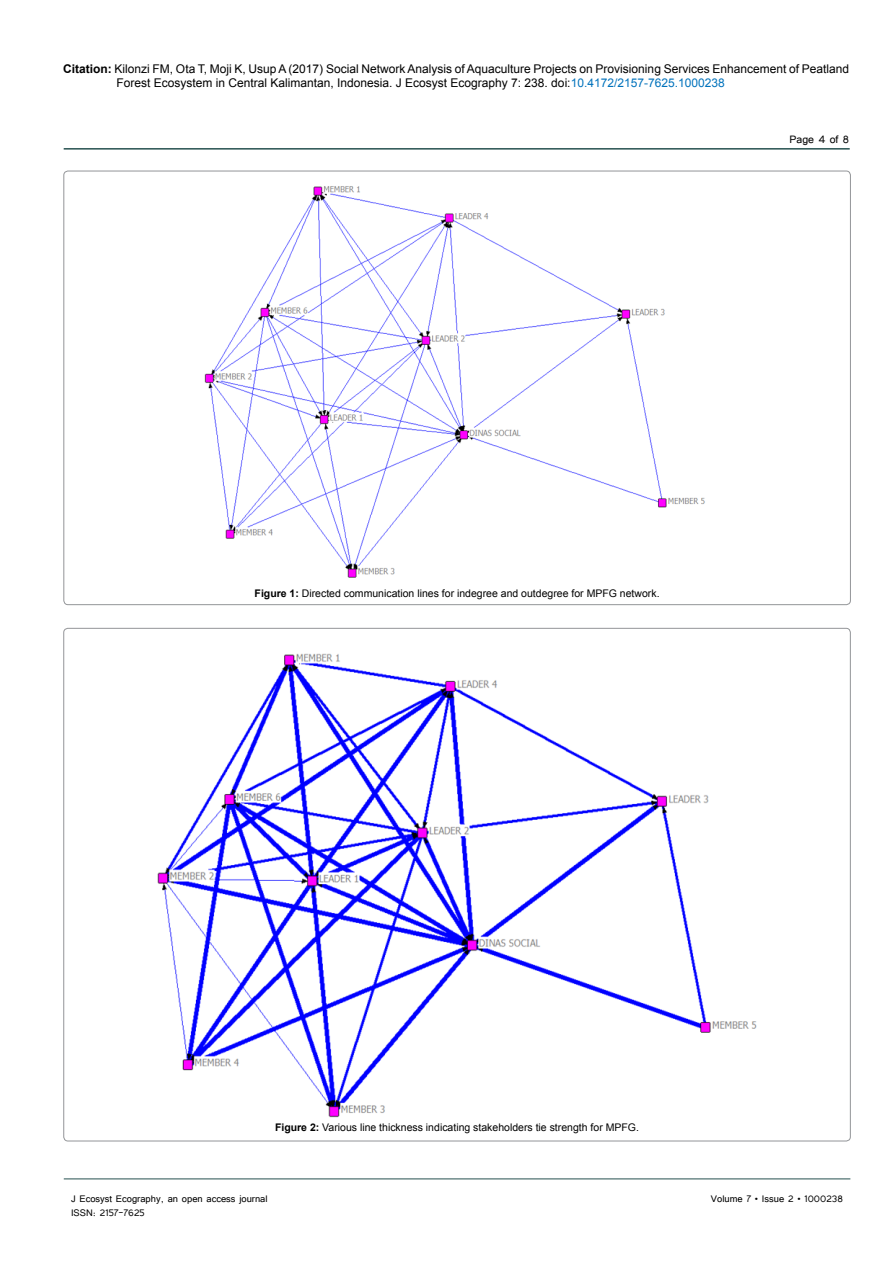
<style>
.page{position:relative;width:893px;height:1263px;background:#fff}
.page>*{position:absolute;margin:0;border:0;box-sizing:border-box;transform-origin:0 0}
.t1{font:13.5px "Tunga";color:#000}
.t2{font:12px/14.4px "Arial";color:#000}
.t3{font:12px "Tunga";color:#000}
.t4{font:10.5px "Arial";color:#000}
.s1{font-weight:700}
.s2{color:#0072bc}
</style>
<div class="page">
<hr style="left:64px;top:148px;width:786px;height:2px;background:#265150">
<hr style="left:64px;top:1179px;width:786px;height:1px;background:#265150">
<img style="left:204px;top:186px;width:501px;height:392px">
<img style="left:157px;top:653px;width:600px;height:465px">
<p class="t2" style="left:116px;top:61px;width:734px;text-indent:-53px"><span class="s1">Citation:</span> Kilonzi FM, Ota T, Moji K, Usup A (2017) Social Network Analysis of Aquaculture Projects on Provisioning Services Enhancement of Peatland<br>Forest Ecosystem in Central Kalimantan, Indonesia. J Ecosyst Ecography 7: 238. doi:<span class="s2">10.4172/2157-7625.1000238</span></p>
<p class="t1" style="left:790px;top:131px;width:61px">Page 4 of 8</p>
<p class="t4" style="left:255px;top:587px;width:406px"><span class="s1">Figure 1:</span> Directed communication lines for indegree and outdegree for MPFG network.</p>
<p class="t4" style="left:275px;top:1121px;width:365px"><span class="s1">Figure 2:</span> Various line thickness indicating stakeholders tie strength for MPFG.</p>
<p class="t3" style="left:71px;top:1190px;width:198px">J Ecosyst Ecography, an open access journal</p>
<p class="t3" style="left:711px;top:1190px;width:133px">Volume 7 • Issue 2 • 1000238</p>
<p class="t3" style="left:71px;top:1205px;width:75px">ISSN: 2157-7625</p>
</div>
